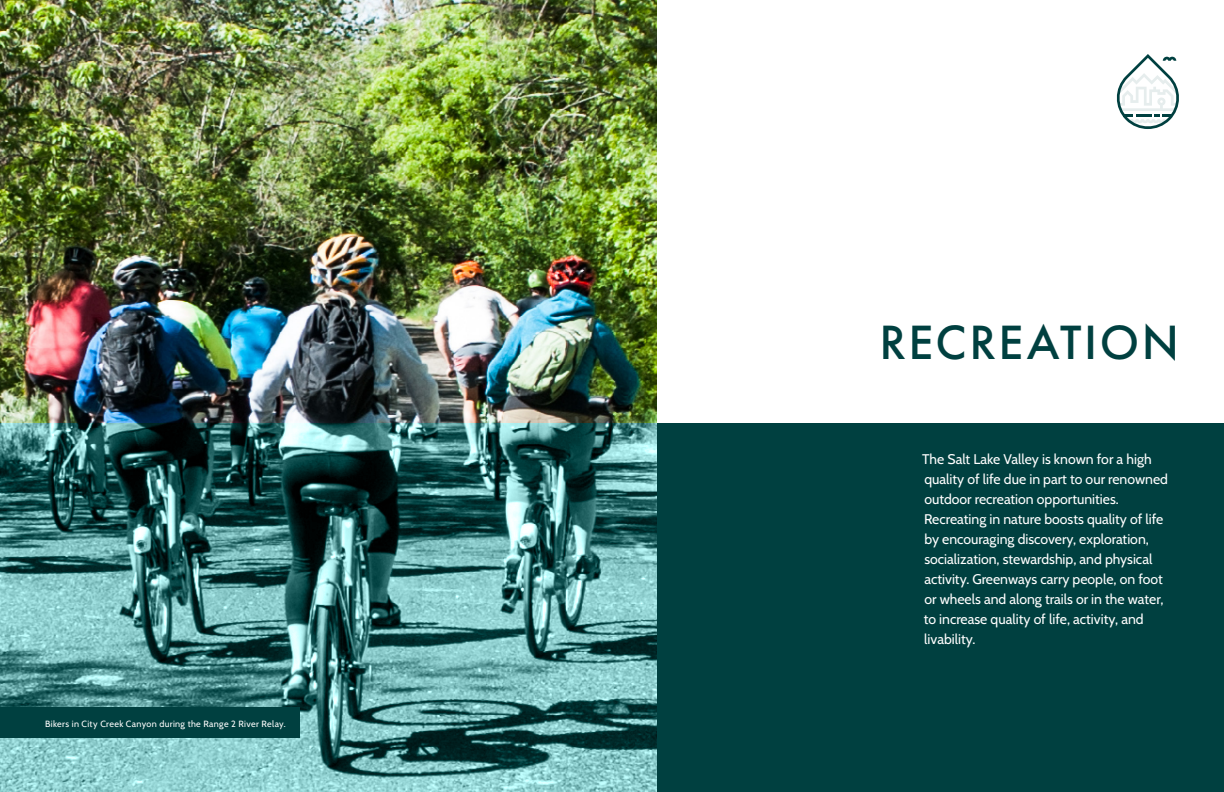
<style>
.page{position:relative;width:1224px;height:792px;background:#fff}
.page>*{position:absolute;margin:0;border:0;box-sizing:border-box;transform-origin:0 0}
.t1{font:500 50px "Futura PT";letter-spacing:.05em;color:#004040}
.t2{font:14px/20px "Cabin";color:#fff}
.t3{font:9px "Cabin";letter-spacing:.04em;color:#fff}
</style>
<div class="page">
<img style="left:0;top:0;width:657px;height:423px">
<svg style="left:0;top:423px;width:1224px;height:369px;background:#2a6565"></svg>
<div style="left:0;top:707px;width:300px;height:31px;background:#004040"></div>
<svg style="left:1116px;top:54px;width:63px;height:75px"></svg>
<p class="t3" style="left:45px;top:717px;width:242px">Bikers in City Creek Canyon during the Range 2 River Relay.</p>
<h1 class="t1" style="left:879px;top:312px;width:301px">RECREATION</h1>
<p class="t2" style="left:922px;top:448px;width:247px">The Salt Lake Valley is known for a high quality of life due in part to our renowned outdoor recreation opportunities.<br>Recreating in nature boosts quality of life by encouraging discovery, exploration, socialization, stewardship, and physical activity. Greenways carry people, on foot or wheels and along trails or in the water, to increase quality of life, activity, and livability.</p>
</div>
